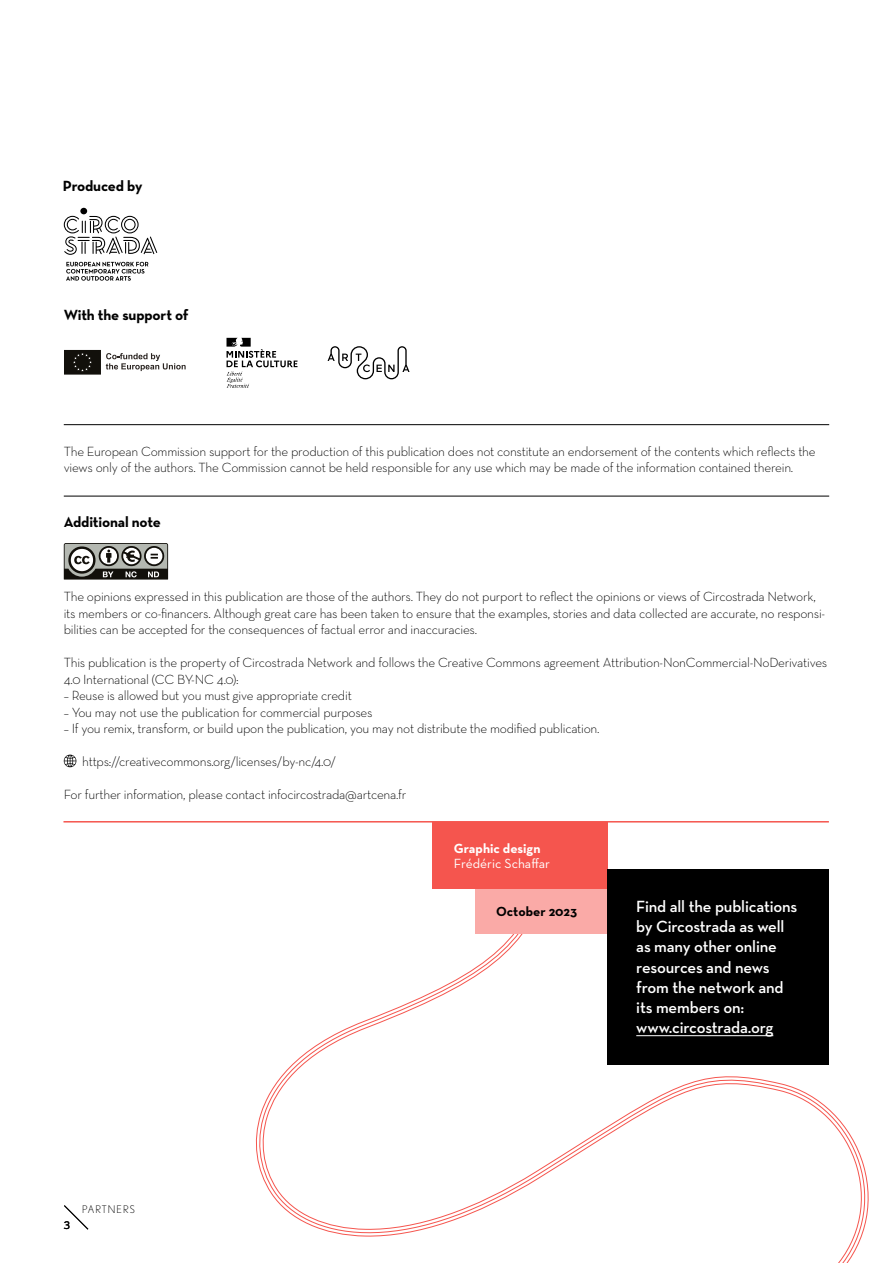
<style>
.page{position:relative;width:893px;height:1263px;background:#fff}
.page>*{position:absolute;margin:0;border:0;box-sizing:border-box;transform-origin:0 0}
.t1{font:600 16.5px/20.1px "Neutra Text";letter-spacing:-.01em;color:#fff}
.t2{font:700 15px "Neutra Text";letter-spacing:-.01em;color:#000}
.t3{font:300 13.5px/16.5px "Neutra Text";letter-spacing:-.02em;color:#000}
.t4{font:13.5px "Neutra Text";color:#fff}
.t5{font:700 13.5px "Neutra Text";color:#fff}
.t6{font:700 13.5px "Neutra Text";color:#000}
.t7{font:300 10.5px "Nobel";letter-spacing:.1em;color:#000}
.t8{font:10.5px "Nobel";color:#000}
</style>
<div class="page">
<svg style="left:255px;top:857px;width:614px;height:406px"></svg>
<div style="left:475px;top:889px;width:133px;height:45px;background:#faaaa7"></div>
<div style="left:433px;top:822px;width:175px;height:67px;background:#f5554e"></div>
<div style="left:608px;top:869px;width:221px;height:195px;background:#000"></div>
<hr style="left:636px;top:1035px;width:137px;height:1px;background:#fff">
<hr style="left:63px;top:821px;width:766px;height:1px;background:#f5554e">
<svg style="left:64px;top:755px;width:12px;height:12px"></svg>
<hr style="left:64px;top:496px;width:765px;height:1px;background:#000">
<hr style="left:64px;top:424px;width:765px;height:1px;background:#000">
<svg style="left:64px;top:543px;width:105px;height:37px"></svg>
<svg style="left:226px;top:338px;width:71px;height:50px"></svg>
<svg style="left:328px;top:346px;width:82px;height:33px"></svg>
<svg style="left:66px;top:262px;width:82px;height:19px"></svg>
<svg style="left:64px;top:208px;width:93px;height:47px"></svg>
<svg style="left:64px;top:1205px;width:25px;height:25px"></svg>
<svg style="left:64px;top:350px;width:122px;height:25px"></svg>
<p class="t2" style="left:63px;top:176px;width:81px">Produced by</p>
<p class="t2" style="left:64px;top:306px;width:126px">With the support of</p>
<p class="t3" style="left:64px;top:443px;width:753px">The European Commission support for the production of this publication does not constitute an endorsement of the contents which reflects the views only of the authors. The Commission cannot be held responsible for any use which may be made of the information contained therein.</p>
<p class="t2" style="left:64px;top:513px;width:99px">Additional note</p>
<p class="t3" style="left:64px;top:588px;width:763px">The opinions expressed in this publication are those of the authors. They do not purport to reflect the opinions or views of Circostrada Network, its members or co-financers. Although great care has been taken to ensure that the examples, stories and data collected are accurate, no responsi&shy;bilities can be accepted for the consequences of factual error and inaccuracies.</p>
<p class="t3" style="left:64px;top:654px;width:765px">This publication is the property of Circostrada Network and follows the Creative Commons agreement Attribution-NonCommercial-NoDerivatives<br>4.0 International (CC BY-NC 4.0):</p>
<p class="t3" style="left:64px;top:687px;width:290px">– Reuse is allowed but you must give appropriate credit</p>
<p class="t3" style="left:64px;top:704px;width:310px">– You may not use the publication for commercial purposes</p>
<p class="t3" style="left:64px;top:720px;width:537px">– If you remix, transform, or build upon the publication, you may not distribute the modified publication.</p>
<p class="t3" style="left:82px;top:753px;width:256px">https://creativecommons.org/licenses/by-nc/4.0/</p>
<p class="t3" style="left:64px;top:786px;width:344px">For further information, please contact infocircostrada@artcena.fr</p>
<p class="t8" style="left:64px;top:1219px;width:8px">3</p>
<p class="t7" style="left:82px;top:1203px;width:54px">PARTNERS</p>
<p class="t5" style="left:454px;top:840px;width:88px">Graphic design</p>
<p class="t4" style="left:454px;top:855px;width:98px">Frédéric Schaffar</p>
<p class="t6" style="left:496px;top:903px;width:82px">October 2023</p>
<p class="t1" style="left:636px;top:896px;width:163px">Find all the publications by Circostrada as well as many other online resources and news from the network and its members on: www.circostrada.org</p>
</div>
